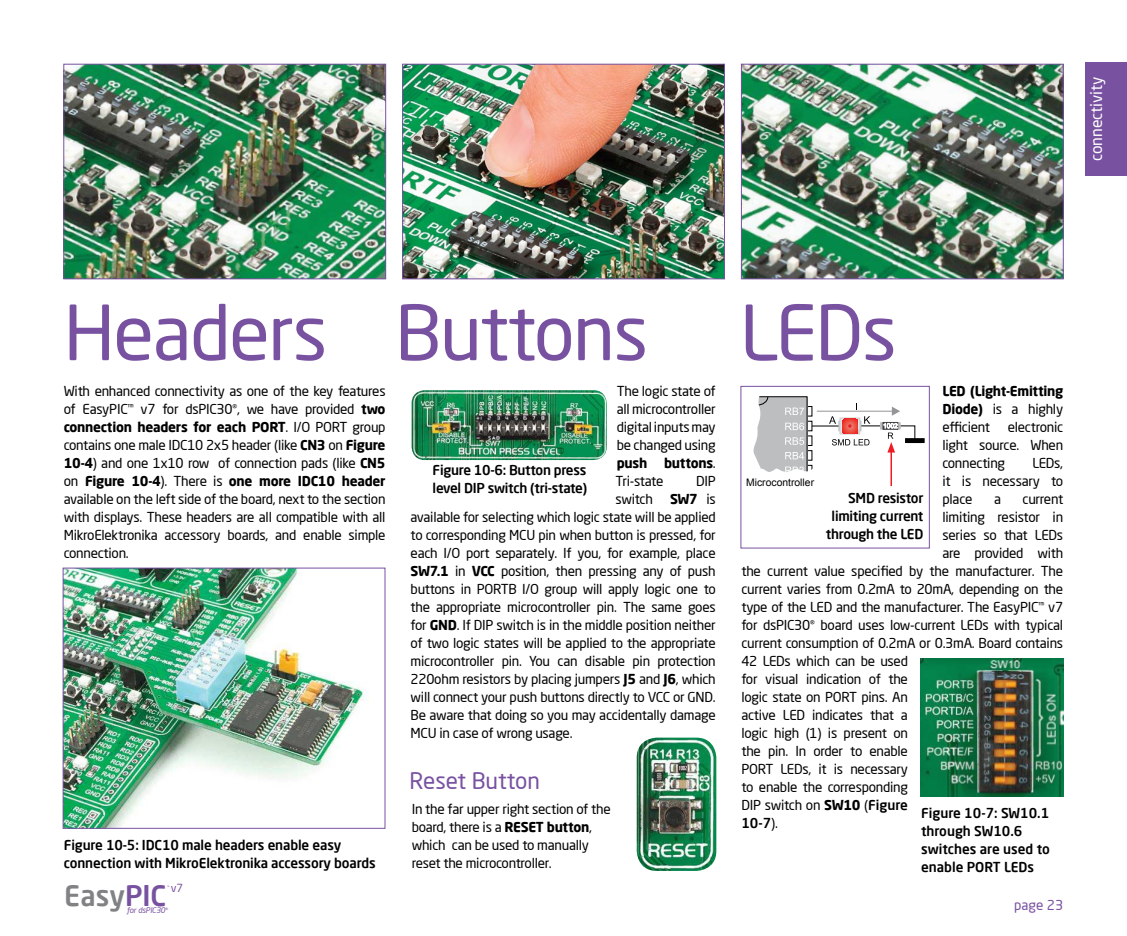
<style>
.page{position:relative;width:1127px;height:936px;background:#fff}
.page>*{position:absolute;margin:0;border:0;box-sizing:border-box;transform-origin:0 0}
.t1{font:75px "Neo Sans Pro";letter-spacing:-.02em;color:#7851a1}
.t2{font:500 27.9px "Neo Sans Pro";color:#808284}
.t3{font:22.5px "Neo Sans Pro";color:#7851a1}
.t4{font:15.75px "Neo Sans Pro";color:#fff}
.t5{font:13.5px/18px "Neo Sans Pro";letter-spacing:-.02em;color:#000;text-align:justify}
.t6{font:500 13.5px/18px "Neo Sans Pro";letter-spacing:-.01em;color:#000}
.t7{font:700 13.5px/18px "Neo Sans Pro";letter-spacing:-.02em;color:#000;text-align:justify}
.t8{font:13.5px "Neo Sans Pro";color:#7851a1}
.t9{font:10.95px "Neo Sans Pro";color:#7851a1}
.t10{font:10.35px "Arial";color:#000}
.t11{font:italic 7.8px "Neo Sans Pro";letter-spacing:-.02em;color:#7851a1}
.s1{font-weight:700}
.s2{font-weight:400}
.s3{font-weight:500}
.s4{color:#7851a1}
</style>
<div class="page">
<div style="left:1085px;top:62px;width:42px;height:114px;background:#7851a1"></div>
<img style="left:65px;top:66px;width:319px;height:211px">
<div style="left:63px;top:64px;width:323px;height:215px;border:1px solid #7851a1"></div>
<img style="left:404px;top:66px;width:319px;height:211px">
<div style="left:402px;top:64px;width:323px;height:215px;border:1px solid #7851a1"></div>
<img style="left:743px;top:66px;width:318px;height:211px">
<div style="left:741px;top:64px;width:322px;height:215px;border:1px solid #7851a1"></div>
<img style="left:921px;top:658px;width:142px;height:138px">
<div style="left:740px;top:386px;width:190px;height:162px;border:1px solid #7851a1"></div>
<img style="left:412px;top:390px;width:195px;height:70px">
<img style="left:637px;top:737px;width:79px;height:133px">
<svg style="left:741px;top:391px;width:188px;height:157px"></svg>
<img style="left:65px;top:569px;width:304px;height:257px">
<div style="left:63px;top:567px;width:322px;height:261px;border:1px solid #7851a1"></div>
<p class="t4" style="left:1090px;top:161px;width:86px;rotate:-90deg">connectivity</p>
<h1 class="t1" style="left:64px;top:303px;width:834px">Headers Buttons LEDs</h1>
<p class="t5" style="left:64px;top:383px;width:323px">With enhanced connectivity as one of the key features of EasyPIC<sup>™</sup> v7 for dsPIC30<sup>®</sup>, we have provided <span class="s1">two connection headers for each PORT</span>. I/O PORT group contains one male IDC10 2x5 header (like <span class="s1">CN3</span> on <span class="s1">Figure 10-4</span>) and one 1x10 row of connection pads (like <span class="s1">CN5 </span>on <span class="s1">Figure 10-4</span>). There is <span class="s1">one more IDC10 header </span>available on the left side of the board, next to the section with displays. These headers are all compatible with all MikroElektronika accessory boards, and enable simple connection.</p>
<p class="t7" style="left:942px;top:383px;width:122px">LED (Light-Emitting Diode) <span class="s2">is a highly efficient</span></p>
<p class="t5" style="left:617px;top:383px;width:101px">The logic state of all microcontroller digital inputs may be changed using</p>
<p class="t7" style="left:617px;top:455px;width:32px">push</p>
<p class="t7" style="left:664px;top:455px;width:53px">buttons<span class="s2">.</span></p>
<p class="t5" style="left:615px;top:473px;width:50px">Tri-state</p>
<p class="t5" style="left:696px;top:473px;width:21px">DIP</p>
<p class="t5" style="left:615px;top:491px;width:39px">switch</p>
<p class="t5" style="left:942px;top:418px;width:122px;text-indent:65px">electronic light source. When connecting</p>
<p class="t5" style="left:942px;top:455px;width:122px;text-indent:90px">LEDs, it is necessary to place</p>
<p class="t6" style="left:433px;top:462px;width:156px">Figure 10-6: Button press level DIP switch (tri-state)</p>
<p class="t10" style="left:746px;top:476px;width:69px">Microcontroller</p>
<p class="t6" style="left:826px;top:490px;width:99px;text-align:right">SMD resistor limiting current through the LED</p>
<p class="t5" style="left:411px;top:491px;width:307px;text-indent:259px"><span class="s1">SW7</span> is available for selecting which logic state will be applied to corresponding MCU pin when button is pressed, for each I/O port separately. If you, for example, place <span class="s1">SW7.1</span> in <span class="s1">VCC</span> position, then pressing any of push buttons in PORTB I/O group will apply logic one to the appropriate microcontroller pin. The same goes for <span class="s1">GND</span>. If DIP switch is in the middle position neither of two logic states will be applied to the appropriate microcontroller pin. You can disable pin protection 220ohm resistors by placing jumpers <span class="s1">J5</span> and <span class="s1">J6</span>, which will connect your push buttons directly to VCC or GND.<br>Be aware that doing so you may accidentally damage MCU in case of wrong usage.</p>
<p class="t5" style="left:994px;top:491px;width:9px">a</p>
<p class="t5" style="left:1022px;top:491px;width:42px">current</p>
<p class="t5" style="left:942px;top:509px;width:122px">limiting resistor in</p>
<p class="t5" style="left:942px;top:527px;width:122px">series so that LEDs</p>
<p class="t5" style="left:942px;top:545px;width:122px">are provided with</p>
<p class="t5" style="left:741px;top:562px;width:323px">the current value specified by the manufacturer. The</p>
<p class="t5" style="left:741px;top:581px;width:323px">current varies from 0.2mA to 20mA, depending on the</p>
<p class="t5" style="left:741px;top:599px;width:323px">type of the LED and the manufacturer. The EasyPIC<sup>™</sup> v7</p>
<p class="t5" style="left:741px;top:617px;width:323px">for dsPIC30<sup>®</sup> board uses low-current LEDs with typical</p>
<p class="t5" style="left:741px;top:635px;width:323px">current consumption of 0.2mA or 0.3mA. Board contains</p>
<p class="t5" style="left:741px;top:653px;width:168px">42 LEDs which can be used</p>
<p class="t5" style="left:741px;top:671px;width:168px">for visual indication of the</p>
<p class="t5" style="left:741px;top:689px;width:168px">logic state on PORT pins. An</p>
<p class="t5" style="left:741px;top:707px;width:168px">active LED indicates that a</p>
<p class="t5" style="left:741px;top:725px;width:168px">logic high (1) is present on</p>
<p class="t5" style="left:741px;top:743px;width:168px">the pin. In order to enable</p>
<p class="t5" style="left:741px;top:761px;width:168px">PORT LEDs, it is necessary</p>
<p class="t5" style="left:741px;top:779px;width:168px">to enable the corresponding</p>
<p class="t5" style="left:741px;top:797px;width:168px">DIP switch on <span class="s1">SW10</span> (<span class="s3">Figure</span></p>
<p class="t6" style="left:741px;top:815px;width:38px">10-7<span class="s2">).</span></p>
<p class="t6" style="left:921px;top:805px;width:130px">Figure 10-7: SW10.1 through SW10.6 switches are used to enable PORT LEDs</p>
<h3 class="t3" style="left:410px;top:771px;width:132px">Reset Button</h3>
<p class="t5" style="left:412px;top:801px;width:201px;text-align:left">In the far upper right section of the board, there is a <span class="s1">RESET button</span>, which can be used to manually reset the microcontroller.</p>
<p class="t6" style="left:64px;top:837px;width:313px">Figure 10-5: IDC10 male headers enable easy connection with MikroElektronika accessory boards</p>
<p class="t9" style="left:171px;top:883px;width:14px">v7</p>
<h2 class="t2" style="left:64px;top:884px;width:104px">Easy<span class="s4">PIC</span></h2>
<p class="t11" style="left:127px;top:907px;width:42px">for dsPIC30<sup>®</sup></p>
<p class="t8" style="left:1014px;top:899px;width:50px">page 23</p>
</div>
